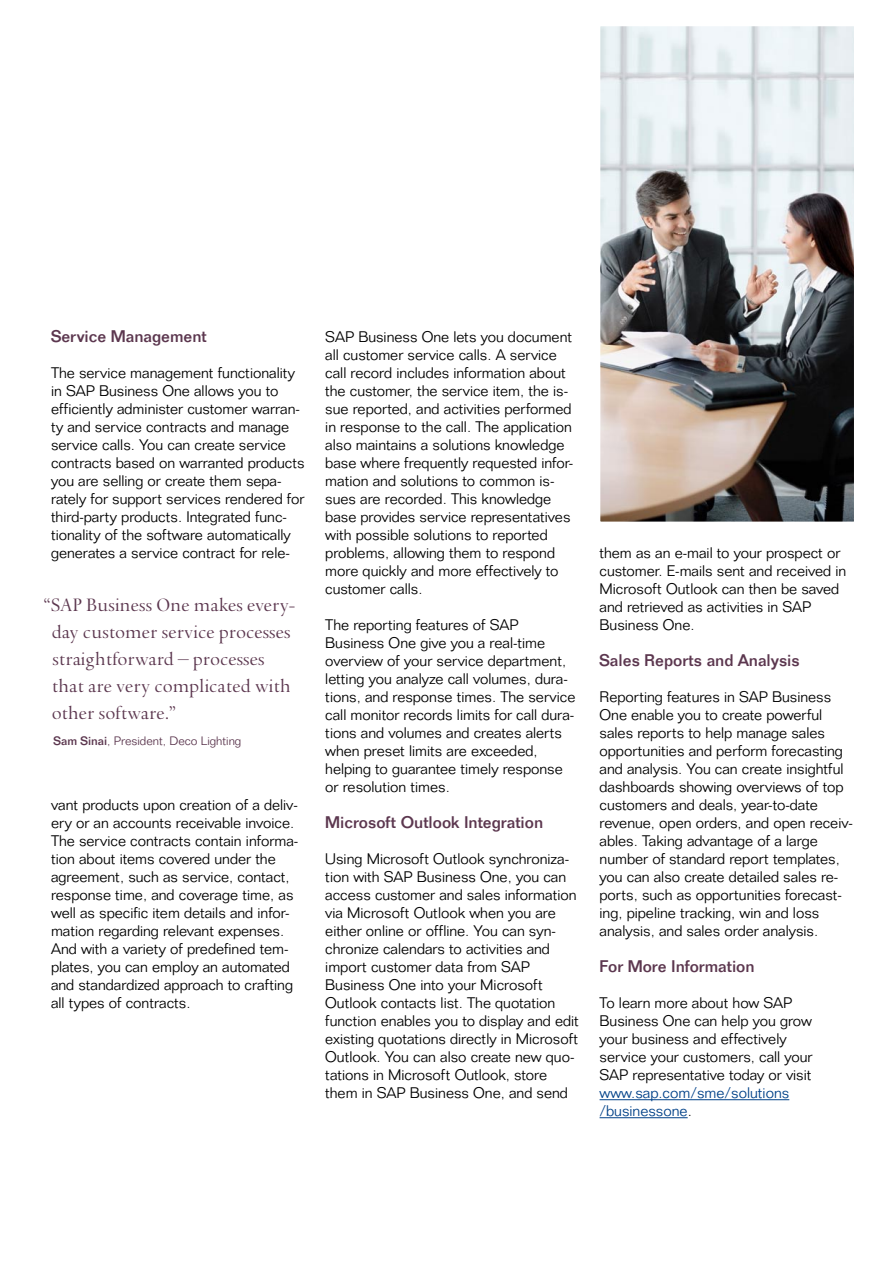
<style>
.page{position:relative;width:893px;height:1263px;background:#fff}
.page>*{position:absolute;margin:0;border:0;box-sizing:border-box;transform-origin:0 0}
.t1{font:21px/27px "SAP Serif 2007";color:#5c374f}
.t2{font:500 16.5px "SAP Sans 2007";color:#5c374f}
.t3{font:300 15px/18px "SAP Sans 2007";color:#000}
.t4{font:300 15px/18px "SAP Sans 2007";color:#004188}
.t5{font:300 12px "SAP Sans 2007";color:#5c374f}
.s1{font-weight:500}
.s2{color:#000}
</style>
<div class="page">
<hr style="left:600px;top:1099px;width:189px;height:1px;background:#004188">
<hr style="left:600px;top:1117px;width:88px;height:1px;background:#004188">
<img style="left:602px;top:28px;width:250px;height:492px">
<div style="left:599px;top:25px;width:256px;height:498px;border:2px solid #fff"></div>
<p class="t2" style="left:51px;top:327px;width:157px">Service Management</p>
<p class="t3" style="left:51px;top:364px;width:255px">The service management functionality in SAP Business One allows you to efficiently administer customer warran&shy;ty and service contracts and manage service calls. You can create service contracts based on warranted products you are selling or create them sepa&shy;rately for support services rendered for third-party products. Integrated func&shy;tionality of the software automatically generates a service contract for rele-</p>
<h1 class="t1" style="left:52px;top:591px;width:245px;text-indent:-9px">“SAP Business One makes every&shy;day customer service processes straightforward – processes that are very complicated with other software.”</h1>
<p class="t5" style="left:54px;top:733px;width:189px"><span class="s1">Sam Sinai</span>, President, Deco Lighting</p>
<p class="t3" style="left:51px;top:796px;width:249px">vant products upon creation of a deliv&shy;ery or an accounts receivable invoice.<br>The service contracts contain informa&shy;tion about items covered under the agreement, such as service, contact, response time, and coverage time, as well as specific item details and infor&shy;mation regarding relevant expenses.<br>And with a variety of predefined tem&shy;plates, you can employ an automated and standardized approach to crafting all types of contracts.</p>
<p class="t3" style="left:325px;top:328px;width:250px">SAP Business One lets you document all customer service calls. A service call record includes information about the customer, the service item, the is&shy;sue reported, and activities performed in response to the call. The application also maintains a solutions knowledge base where frequently requested infor&shy;mation and solutions to common is&shy;sues are recorded. This knowledge base provides service representatives with possible solutions to reported problems, allowing them to respond more quickly and more effectively to customer calls.</p>
<p class="t3" style="left:325px;top:616px;width:252px">The reporting features of SAP Business One give you a real-time overview of your service department, letting you analyze call volumes, dura&shy;tions, and response times. The service call monitor records limits for call dura&shy;tions and volumes and creates alerts when preset limits are exceeded, helping to guarantee timely response or resolution times.</p>
<p class="t2" style="left:325px;top:813px;width:219px">Microsoft Outlook Integration</p>
<p class="t3" style="left:325px;top:850px;width:255px">Using Microsoft Outlook synchroniza&shy;tion with SAP Business One, you can access customer and sales information via Microsoft Outlook when you are either online or offline. You can syn&shy;chronize calendars to activities and import customer data from SAP Business One into your Microsoft Outlook contacts list. The quotation function enables you to display and edit existing quotations directly in Microsoft Outlook. You can also create new quo&shy;tations in Microsoft Outlook, store them in SAP Business One, and send</p>
<p class="t3" style="left:600px;top:544px;width:248px">them as an e-mail to your prospect or customer. E-mails sent and received in<br>Microsoft Outlook can then be saved and retrieved as activities in SAP<br>Business One.</p>
<p class="t2" style="left:600px;top:651px;width:202px">Sales Reports and Analysis</p>
<p class="t3" style="left:600px;top:688px;width:255px">Reporting features in SAP Business One enable you to create powerful sales reports to help manage sales opportunities and perform forecasting and analysis. You can create insightful dashboards showing overviews of top customers and deals, year-to-date revenue, open orders, and open receiv&shy;ables. Taking advantage of a large number of standard report templates, you can also create detailed sales re&shy;ports, such as opportunities forecast&shy;ing, pipeline tracking, win and loss analysis, and sales order analysis.</p>
<p class="t2" style="left:600px;top:957px;width:157px">For More Information</p>
<p class="t3" style="left:600px;top:994px;width:215px">To learn more about how SAP<br>Business One can help you grow your business and effectively service your customers, call your<br>SAP representative today or visit</p>
<p class="t4" style="left:600px;top:1084px;width:191px">www.sap.com/sme/solutions /businessone<span class="s2">.</span></p>
</div>
